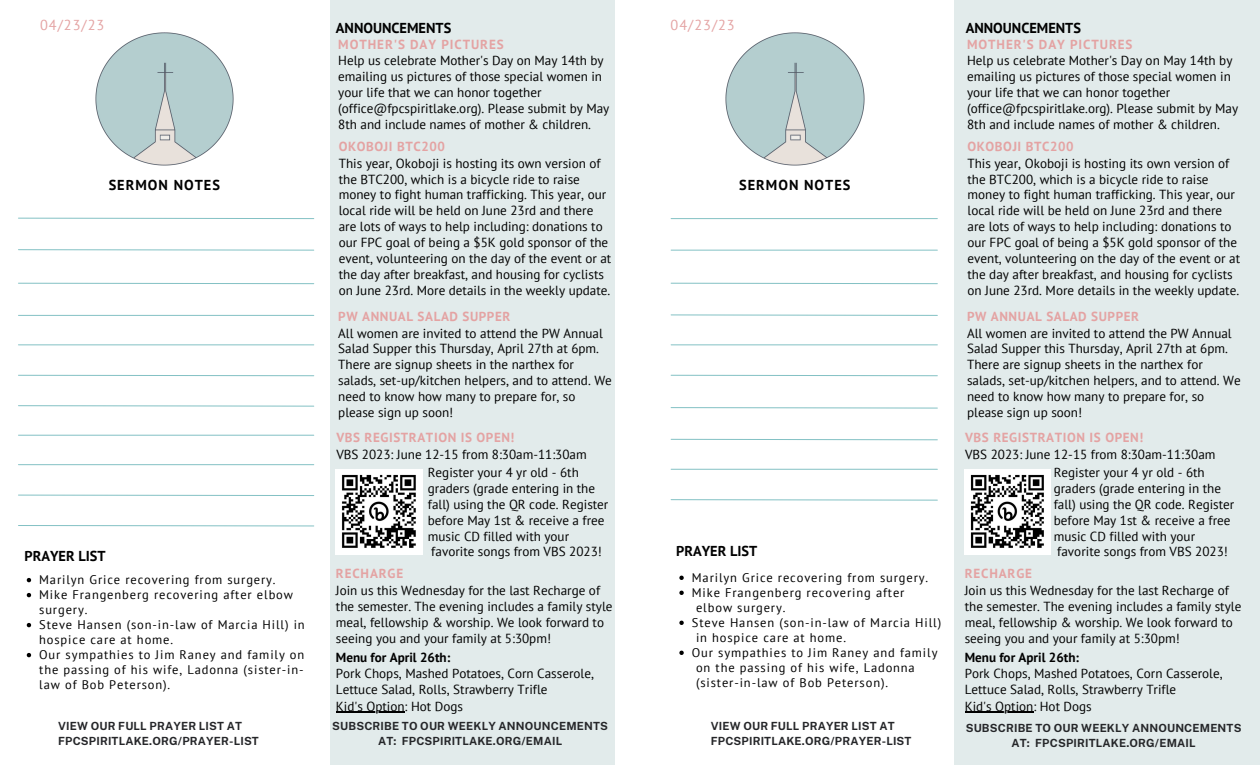
<style>
.page{position:relative;width:1260px;height:765px;background:#fff}
.page>*{position:absolute;margin:0;border:0;box-sizing:border-box;transform-origin:0 0}
.t1{font:700 14.38px "PT Sans";color:#000}
.t2{font:700 14.38px "PT Sans";letter-spacing:.07em;color:#000}
.t3{font:14.38px "PT Sans";letter-spacing:.07em;color:#e4a3a3}
.t4{font:13.12px/16px "PT Sans";color:#000}
.t5{font:700 13.12px "PT Sans";letter-spacing:.045em;color:#e4a3a3}
.t6{font:700 13.12px "PT Sans";letter-spacing:.07em;color:#e4a3a3}
.t7{font:700 13.12px "PT Sans";color:#000}
.t8{font:700 13.12px "PT Sans";letter-spacing:.065em;color:#e4a3a3}
.t9{font:12.5px/15px "PT Sans";letter-spacing:.07em;color:#000}
.t10{font:700 11.25px/15px "Public Sans";letter-spacing:.015em;color:#252629}
</style>
<div class="page">
<div style="left:330px;top:0;width:285px;height:765px;background:#e2ebeb"></div>
<img style="left:95px;top:32px;width:139px;height:134px">
<svg style="left:18px;top:249px;width:297px;height:2px"></svg>
<svg style="left:18px;top:282px;width:297px;height:3px"></svg>
<hr style="left:18px;top:315px;width:296px;height:1px;background:#83c1c4">
<hr style="left:18px;top:344px;width:296px;height:1px;background:#83c1c4">
<svg style="left:18px;top:374px;width:297px;height:3px"></svg>
<svg style="left:18px;top:217px;width:297px;height:3px"></svg>
<div style="left:954px;top:0;width:306px;height:765px;background:#e2ebeb"></div>
<img style="left:725px;top:32px;width:140px;height:134px">
<hr style="left:671px;top:250px;width:266px;height:1px;background:#83c1c4">
<svg style="left:670px;top:282px;width:268px;height:3px"></svg>
<svg style="left:670px;top:314px;width:268px;height:2px"></svg>
<hr style="left:671px;top:344px;width:266px;height:1px;background:#83c1c4">
<svg style="left:670px;top:374px;width:268px;height:3px"></svg>
<hr style="left:671px;top:218px;width:266px;height:1px;background:#83c1c4">
<svg style="left:18px;top:405px;width:297px;height:2px"></svg>
<img style="left:336px;top:470px;width:86px;height:84px">
<svg style="left:27px;top:578px;width:4px;height:4px"></svg>
<svg style="left:27px;top:593px;width:4px;height:4px"></svg>
<svg style="left:27px;top:623px;width:4px;height:4px"></svg>
<svg style="left:27px;top:653px;width:4px;height:4px"></svg>
<hr style="left:336px;top:711px;width:69px;height:2px;background:#000">
<hr style="left:18px;top:435px;width:296px;height:1px;background:#83c1c4">
<hr style="left:18px;top:464px;width:296px;height:1px;background:#83c1c4">
<svg style="left:18px;top:494px;width:297px;height:2px"></svg>
<svg style="left:18px;top:525px;width:296px;height:2px"></svg>
<img style="left:965px;top:470px;width:86px;height:84px">
<hr style="left:965px;top:711px;width:68px;height:2px;background:#000">
<svg style="left:679px;top:576px;width:5px;height:4px"></svg>
<svg style="left:679px;top:591px;width:5px;height:4px"></svg>
<svg style="left:679px;top:621px;width:5px;height:4px"></svg>
<svg style="left:679px;top:651px;width:5px;height:4px"></svg>
<svg style="left:670px;top:407px;width:268px;height:2px"></svg>
<svg style="left:670px;top:438px;width:268px;height:3px"></svg>
<hr style="left:671px;top:469px;width:266px;height:1px;background:#83c1c4">
<svg style="left:670px;top:499px;width:268px;height:2px"></svg>
<p class="t3" style="left:40px;top:15px;width:66px">04/23/23</p>
<p class="t1" style="left:336px;top:18px;width:117px">ANNOUNCEMENTS</p>
<p class="t3" style="left:671px;top:15px;width:66px">04/23/23</p>
<p class="t6" style="left:338px;top:36px;width:167px">MOTHER'S DAY PICTURES</p>
<p class="t4" style="left:338px;top:52px;width:273px">Help us celebrate Mother's Day on May 14th by emailing us pictures of those special women in your life that we can honor together (office@fpcspiritlake.org). Please submit by May 8th and include names of mother &amp; children.</p>
<p class="t5" style="left:339px;top:137px;width:108px">OKOBOJI BTC200</p>
<p class="t4" style="left:339px;top:155px;width:274px">This year, Okoboji is hosting its own version of the BTC200, which is a bicycle ride to raise money to fight human trafficking. This year, our local ride will be held on June 23rd and there are lots of ways to help including: donations to our FPC goal of being a $5K gold sponsor of the event, volunteering on the day of the event or at the day after breakfast, and housing for cyclists on June 23rd. More details in the weekly update.</p>
<p class="t2" style="left:109px;top:175px;width:113px">SERMON NOTES</p>
<p class="t2" style="left:739px;top:175px;width:113px">SERMON NOTES</p>
<p class="t5" style="left:338px;top:307px;width:174px">PW ANNUAL SALAD SUPPER</p>
<p class="t4" style="left:338px;top:325px;width:275px">All women are invited to attend the PW Annual Salad Supper this Thursday, April 27th at 6pm.<br>There are signup sheets in the narthex for salads, set-up/kitchen helpers, and to attend. We need to know how many to prepare for, so please sign up soon!</p>
<p class="t1" style="left:25px;top:547px;width:83px">PRAYER LIST</p>
<p class="t5" style="left:336px;top:429px;width:180px">VBS REGISTRATION IS OPEN!</p>
<p class="t4" style="left:428px;top:445px;width:160px;line-height:17.9px;text-indent:-91px">VBS 2023: June 12-15 from 8:30am-11:30am<br>Register your 4 yr old - 6th</p>
<p class="t4" style="left:428px;top:480px;width:182px">graders (grade entering in the fall) using the QR code. Register before May 1st &amp; receive a free music CD filled with your favorite songs from VBS 2023!</p>
<p class="t1" style="left:676px;top:542px;width:83px">PRAYER LIST</p>
<p class="t9" style="left:39px;top:572px;width:267px">Marilyn Grice recovering from surgery.<br>Mike Frangenberg recovering after elbow surgery.<br>Steve Hansen (son-in-law of Marcia Hill) in hospice care at home.<br>Our sympathies to Jim Raney and family on the passing of his wife, Ladonna (sister-in&shy;law of Bob Peterson).</p>
<p class="t8" style="left:336px;top:565px;width:69px">RECHARGE</p>
<p class="t4" style="left:336px;top:582px;width:278px">Join us this Wednesday for the last Recharge of the semester. The evening includes a family style meal, fellowship &amp; worship. We look forward to seeing you and your family at 5:30pm!</p>
<p class="t7" style="left:336px;top:648px;width:116px">Menu for April 26th:</p>
<p class="t4" style="left:336px;top:665px;width:260px">Pork Chops, Mashed Potatoes, Corn Casserole,<br>Lettuce Salad, Rolls, Strawberry Trifle<br>Kid's Option: Hot Dogs</p>
<p class="t9" style="left:692px;top:570px;width:238px">Marilyn Grice recovering from surgery.</p>
<p class="t9" style="left:692px;top:585px;width:214px">Mike Frangenberg recovering after</p>
<p class="t9" style="left:696px;top:600px;width:91px">elbow surgery.</p>
<p class="t9" style="left:692px;top:615px;width:251px">Steve Hansen (son-in-law of Marcia Hill)</p>
<p class="t9" style="left:696px;top:630px;width:152px">in hospice care at home.</p>
<p class="t9" style="left:692px;top:645px;width:247px">Our sympathies to Jim Raney and family</p>
<p class="t9" style="left:696px;top:660px;width:220px">on the passing of his wife, Ladonna</p>
<p class="t9" style="left:696px;top:675px;width:194px">(sister-in-law of Bob Peterson).</p>
<p class="t10" style="left:58px;top:718px;width:202px">VIEW OUR FULL PRAYER LIST AT<br>FPCSPIRITLAKE.ORG/PRAYER-LIST</p>
<p class="t10" style="left:332px;top:718px;width:277px;text-align:center">SUBSCRIBE TO OUR WEEKLY ANNOUNCEMENTS<br>AT: FPCSPIRITLAKE.ORG/EMAIL</p>
<p class="t10" style="left:711px;top:718px;width:202px">VIEW OUR FULL PRAYER LIST AT<br>FPCSPIRITLAKE.ORG/PRAYER-LIST</p>
<p class="t1" style="left:966px;top:18px;width:117px">ANNOUNCEMENTS</p>
<p class="t6" style="left:967px;top:36px;width:167px">MOTHER'S DAY PICTURES</p>
<p class="t4" style="left:967px;top:52px;width:273px">Help us celebrate Mother's Day on May 14th by emailing us pictures of those special women in your life that we can honor together (office@fpcspiritlake.org). Please submit by May 8th and include names of mother &amp; children.</p>
<p class="t5" style="left:968px;top:137px;width:108px">OKOBOJI BTC200</p>
<p class="t4" style="left:968px;top:155px;width:274px">This year, Okoboji is hosting its own version of the BTC200, which is a bicycle ride to raise money to fight human trafficking. This year, our local ride will be held on June 23rd and there are lots of ways to help including: donations to our FPC goal of being a $5K gold sponsor of the event, volunteering on the day of the event or at the day after breakfast, and housing for cyclists on June 23rd. More details in the weekly update.</p>
<p class="t5" style="left:967px;top:307px;width:174px">PW ANNUAL SALAD SUPPER</p>
<p class="t4" style="left:967px;top:325px;width:275px">All women are invited to attend the PW Annual Salad Supper this Thursday, April 27th at 6pm.<br>There are signup sheets in the narthex for salads, set-up/kitchen helpers, and to attend. We need to know how many to prepare for, so please sign up soon!</p>
<p class="t5" style="left:965px;top:429px;width:180px">VBS REGISTRATION IS OPEN!</p>
<p class="t4" style="left:965px;top:446px;width:252px">VBS 2023: June 12-15 from 8:30am-11:30am</p>
<p class="t4" style="left:1054px;top:464px;width:182px">Register your 4 yr old - 6th graders (grade entering in the fall) using the QR code. Register before May 1st &amp; receive a free music CD filled with your favorite songs from VBS 2023!</p>
<p class="t8" style="left:965px;top:565px;width:69px">RECHARGE</p>
<p class="t4" style="left:965px;top:582px;width:278px">Join us this Wednesday for the last Recharge of the semester. The evening includes a family style meal, fellowship &amp; worship. We look forward to seeing you and your family at 5:30pm!</p>
<p class="t7" style="left:965px;top:648px;width:116px">Menu for April 26th:</p>
<p class="t4" style="left:965px;top:665px;width:260px">Pork Chops, Mashed Potatoes, Corn Casserole,<br>Lettuce Salad, Rolls, Strawberry Trifle<br>Kid's Option: Hot Dogs</p>
<p class="t10" style="left:966px;top:721px;width:277px;text-align:center">SUBSCRIBE TO OUR WEEKLY ANNOUNCEMENTS<br>AT: FPCSPIRITLAKE.ORG/EMAIL</p>
</div>
